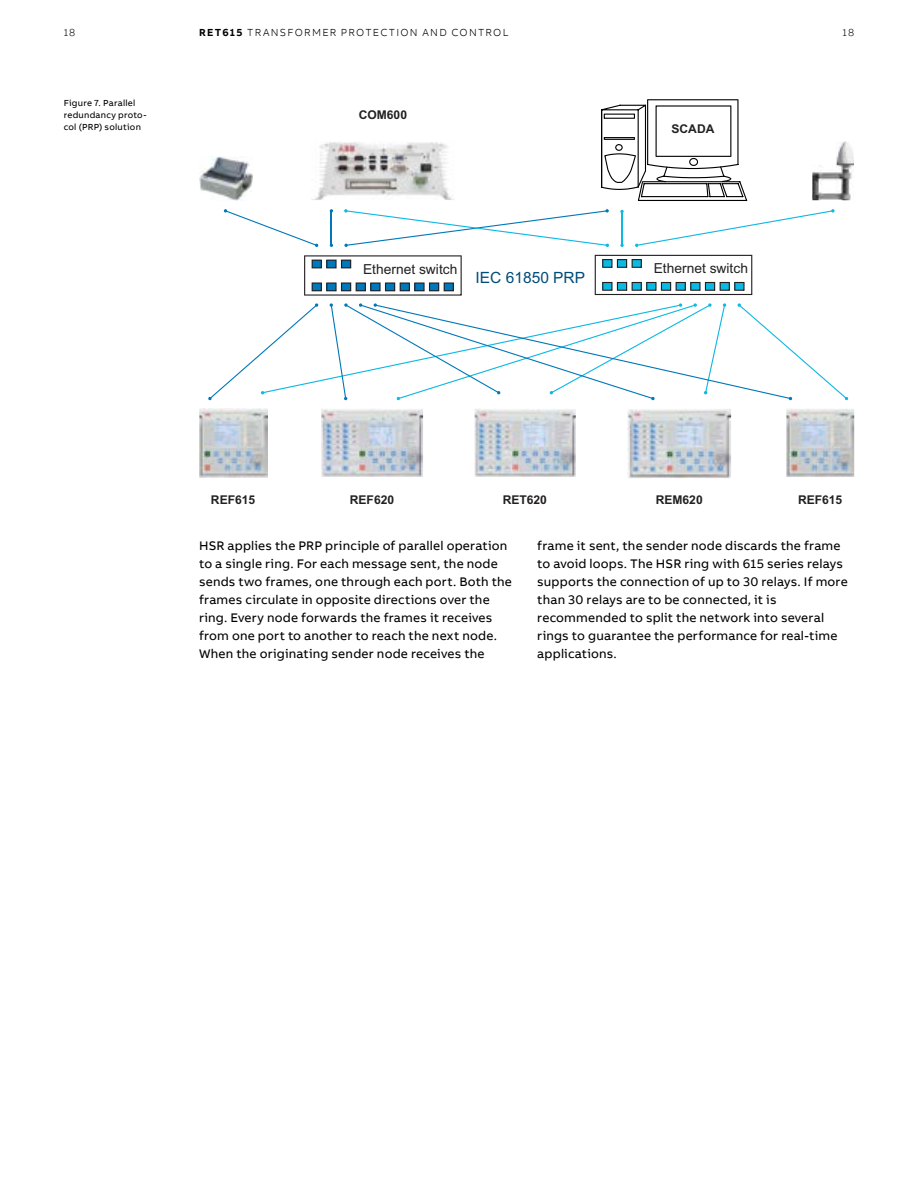
<style>
.page{position:relative;width:918px;height:1188px;background:#fff}
.page>*{position:absolute;margin:0;border:0;box-sizing:border-box;transform-origin:0 0}
.t1{font:15.6px "Arial";color:#004c79}
.t2{font:13.8px "Arial";color:#232020}
.t3{font:12.75px/18px "AB Bvoice";letter-spacing:.015em;color:#000}
.t4{font:700 12.15px "Arial";color:#232020}
.t5{font:300 10.5px "AB Bvoice";letter-spacing:.12em;color:#000}
.t6{font:9px/12px "AB Bvoice";letter-spacing:.025em;color:#000}
.s1{font-weight:700}
</style>
<div class="page">
<img style="left:812px;top:141px;width:42px;height:59px">
<img style="left:199px;top:157px;width:53px;height:44px">
<svg style="left:224px;top:209px;width:95px;height:38px"></svg>
<img style="left:199px;top:409px;width:68px;height:68px">
<img style="left:786px;top:409px;width:68px;height:68px">
<img style="left:321px;top:409px;width:102px;height:68px">
<img style="left:627px;top:409px;width:104px;height:69px">
<img style="left:474px;top:409px;width:102px;height:68px">
<svg style="left:208px;top:303px;width:640px;height:97px"></svg>
<svg style="left:304px;top:255px;width:158px;height:41px"></svg>
<svg style="left:595px;top:255px;width:157px;height:40px"></svg>
<hr style="left:331px;top:211px;width:1px;height:34px;background:#0078b9">
<svg style="left:344px;top:209px;width:265px;height:38px"></svg>
<svg style="left:635px;top:209px;width:200px;height:38px"></svg>
<hr style="left:621px;top:211px;width:2px;height:34px;background:#0bb9e3">
<svg style="left:601px;top:100px;width:146px;height:101px"></svg>
<img style="left:311px;top:142px;width:143px;height:58px">
<p class="t5" style="left:64px;top:26px;width:13px">18</p>
<p class="t5" style="left:199px;top:26px;width:311px"><span class="s1">RET615</span> TRANSFORMER PROTECTION AND CONTROL</p>
<p class="t6" style="left:64px;top:97px;width:84px">Figure 7. Parallel redundancy proto&shy;col (PRP) solution</p>
<p class="t4" style="left:359px;top:106px;width:50px">COM600</p>
<p class="t2" style="left:363px;top:260px;width:96px">Ethernet switch</p>
<p class="t1" style="left:476px;top:267px;width:111px">IEC 61850 PRP</p>
<p class="t4" style="left:672px;top:120px;width:44px">SCADA</p>
<p class="t2" style="left:654px;top:259px;width:96px">Ethernet switch</p>
<p class="t5" style="left:843px;top:26px;width:13px">18</p>
<p class="t4" style="left:211px;top:492px;width:46px">REF615</p>
<p class="t4" style="left:350px;top:492px;width:46px">REF620</p>
<p class="t4" style="left:503px;top:492px;width:46px">RET620</p>
<p class="t4" style="left:656px;top:492px;width:48px">REM620</p>
<p class="t4" style="left:798px;top:492px;width:46px">REF615</p>
<p class="t3" style="left:199px;top:537px;width:314px">HSR applies the PRP principle of parallel operation to a single ring. For each message sent, the node sends two frames, one through each port. Both the frames circulate in opposite directions over the ring. Every node forwards the frames it receives from one port to another to reach the next node.<br>When the originating sender node receives the</p>
<p class="t3" style="left:537px;top:537px;width:312px">frame it sent, the sender node discards the frame to avoid loops. The HSR ring with 615 series relays supports the connection of up to 30 relays. If more than 30 relays are to be connected, it is recommended to split the network into several rings to guarantee the performance for real-time applications.</p>
</div>
